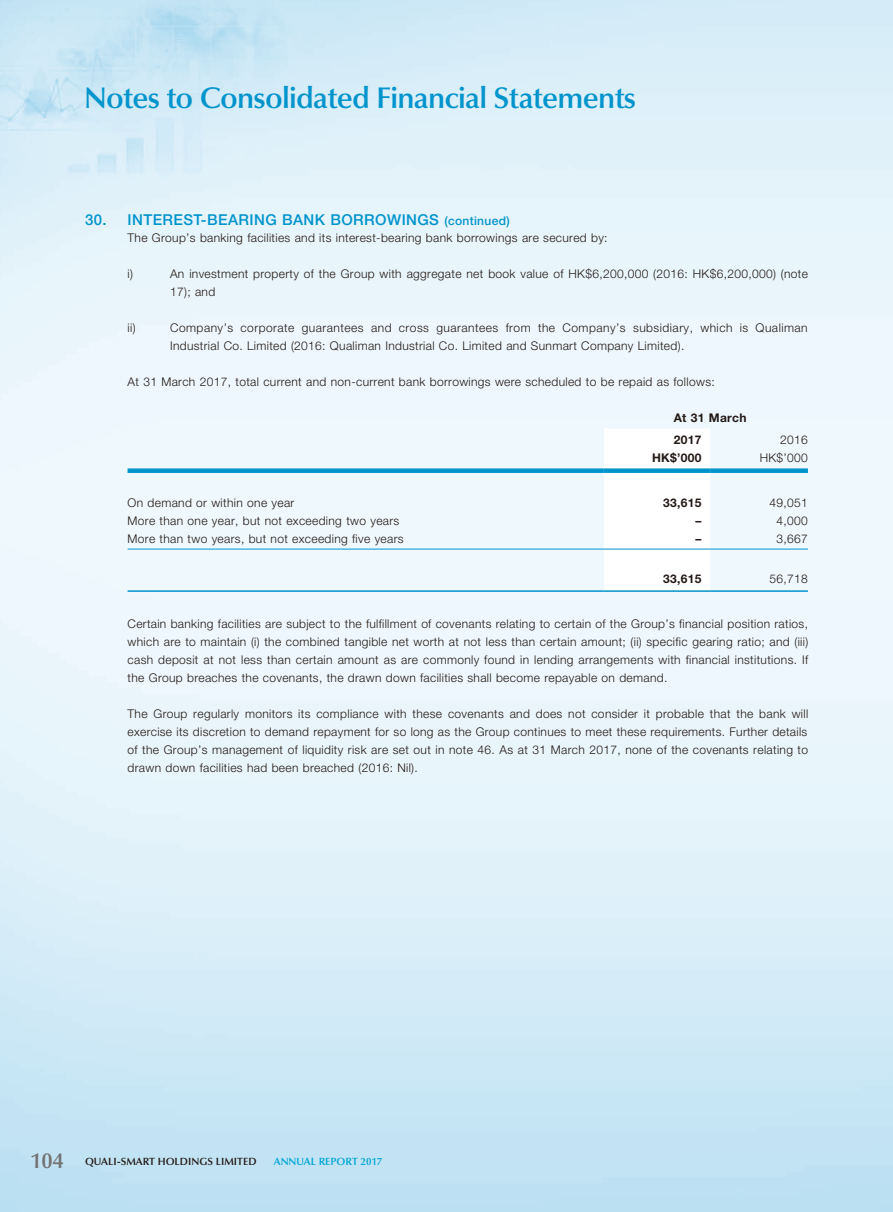
<style>
.page{position:relative;width:893px;height:1212px;background:#fff}
.page>*{position:absolute;margin:0;border:0;box-sizing:border-box;transform-origin:0 0}
.t1{font:600 30px "Optima LT Std";letter-spacing:-.025em;color:#0094cc}
.t2{font:500 15px "Helvetica Neue LT Std";letter-spacing:.03em;color:#0094cc}
.t3{font:300 12px/18px "Helvetica Neue LT Std";letter-spacing:.03em;color:#231916}
.t4{font:700 12px/22.2px "Helvetica Neue LT Std";letter-spacing:.03em;color:#231916}
.t5{font:600 10.5px "Optima LT Std";color:#231916}
.t6{font:600 10.5px "Optima LT Std";color:#00a5d6}
.s1{font-size:12px}
.s2{font-size:21.75px;color:#727272}
</style>
<div class="page">
<svg style="left:604px;top:428px;width:106px;height:121px"></svg>
<div style="left:128px;top:468px;width:476px;height:5px;background:#0094cc"></div>
<div style="left:604px;top:468px;width:106px;height:5px;background:#0094cc"></div>
<div style="left:710px;top:468px;width:98px;height:5px;background:#0094cc"></div>
<hr style="left:128px;top:549px;width:476px;height:1px;background:#0094cc">
<hr style="left:604px;top:549px;width:106px;height:1px;background:#0094cc">
<hr style="left:710px;top:549px;width:98px;height:1px;background:#0094cc">
<hr style="left:128px;top:590px;width:476px;height:2px;background:#0094cc">
<hr style="left:604px;top:590px;width:106px;height:2px;background:#0094cc">
<hr style="left:710px;top:590px;width:98px;height:2px;background:#0094cc">
<h1 class="t1" style="left:84px;top:80px;width:553px">Notes to Consolidated Financial Statements</h1>
<p class="t2" style="left:85px;top:211px;width:426px">30. INTEREST-BEARING BANK BORROWINGS <span class="s1">(continued)</span></p>
<p class="t3" style="left:128px;top:229px;width:482px">The Group’s banking facilities and its interest-bearing bank borrowings are secured by:</p>
<p class="t3" style="left:128px;top:265px;width:7px">i)</p>
<p class="t3" style="left:170px;top:265px;width:639px">An investment property of the Group with aggregate net book value of HK$6,200,000 (2016: HK$6,200,000) (note<br>17); and</p>
<p class="t3" style="left:128px;top:319px;width:10px">ii)</p>
<p class="t3" style="left:170px;top:319px;width:639px">Company’s corporate guarantees and cross guarantees from the Company’s subsidiary, which is Qualiman<br>Industrial Co. Limited (2016: Qualiman Industrial Co. Limited and Sunmart Company Limited).</p>
<p class="t3" style="left:128px;top:373px;width:589px">At 31 March 2017, total current and non-current bank borrowings were scheduled to be repaid as follows:</p>
<p class="t4" style="left:674px;top:406px;width:74px">At 31 March<br>2017</p>
<p class="t3" style="left:780px;top:431px;width:29px">2016</p>
<p class="t4" style="left:652px;top:447px;width:51px">HK$’000</p>
<p class="t3" style="left:760px;top:449px;width:50px">HK$’000</p>
<p class="t3" style="left:128px;top:493px;width:168px">On demand or within one year</p>
<p class="t4" style="left:663px;top:491px;width:40px">33,615</p>
<p class="t3" style="left:770px;top:493px;width:40px">49,051</p>
<p class="t3" style="left:128px;top:511px;width:273px">More than one year, but not exceeding two years</p>
<p class="t4" style="left:696px;top:509px;width:7px">–</p>
<p class="t3" style="left:777px;top:511px;width:33px">4,000</p>
<p class="t3" style="left:128px;top:529px;width:277px">More than two years, but not exceeding five years</p>
<p class="t4" style="left:696px;top:527px;width:7px">–</p>
<p class="t3" style="left:777px;top:529px;width:33px">3,667</p>
<p class="t4" style="left:663px;top:568px;width:40px">33,615</p>
<p class="t3" style="left:770px;top:570px;width:40px">56,718</p>
<p class="t3" style="left:128px;top:615px;width:682px;text-align:justify">Certain banking facilities are subject to the fulfillment of covenants relating to certain of the Group’s financial position ratios, which are to maintain (i) the combined tangible net worth at not less than certain amount; (ii) specific gearing ratio; and (iii) cash deposit at not less than certain amount as are commonly found in lending arrangements with financial institutions. If the Group breaches the covenants, the drawn down facilities shall become repayable on demand.</p>
<p class="t3" style="left:128px;top:705px;width:682px;text-align:justify">The Group regularly monitors its compliance with these covenants and does not consider it probable that the bank will exercise its discretion to demand repayment for so long as the Group continues to meet these requirements. Further details of the Group’s management of liquidity risk are set out in note 46. As at 31 March 2017, none of the covenants relating to drawn down facilities had been breached (2016: Nil).</p>
<p class="t5" style="left:30px;top:1155px;width:228px"><span class="s2">104</span> QUALI-SMART HOLDINGS LIMITED</p>
<p class="t6" style="left:274px;top:1155px;width:110px">ANNUAL REPORT 2017</p>
</div>
